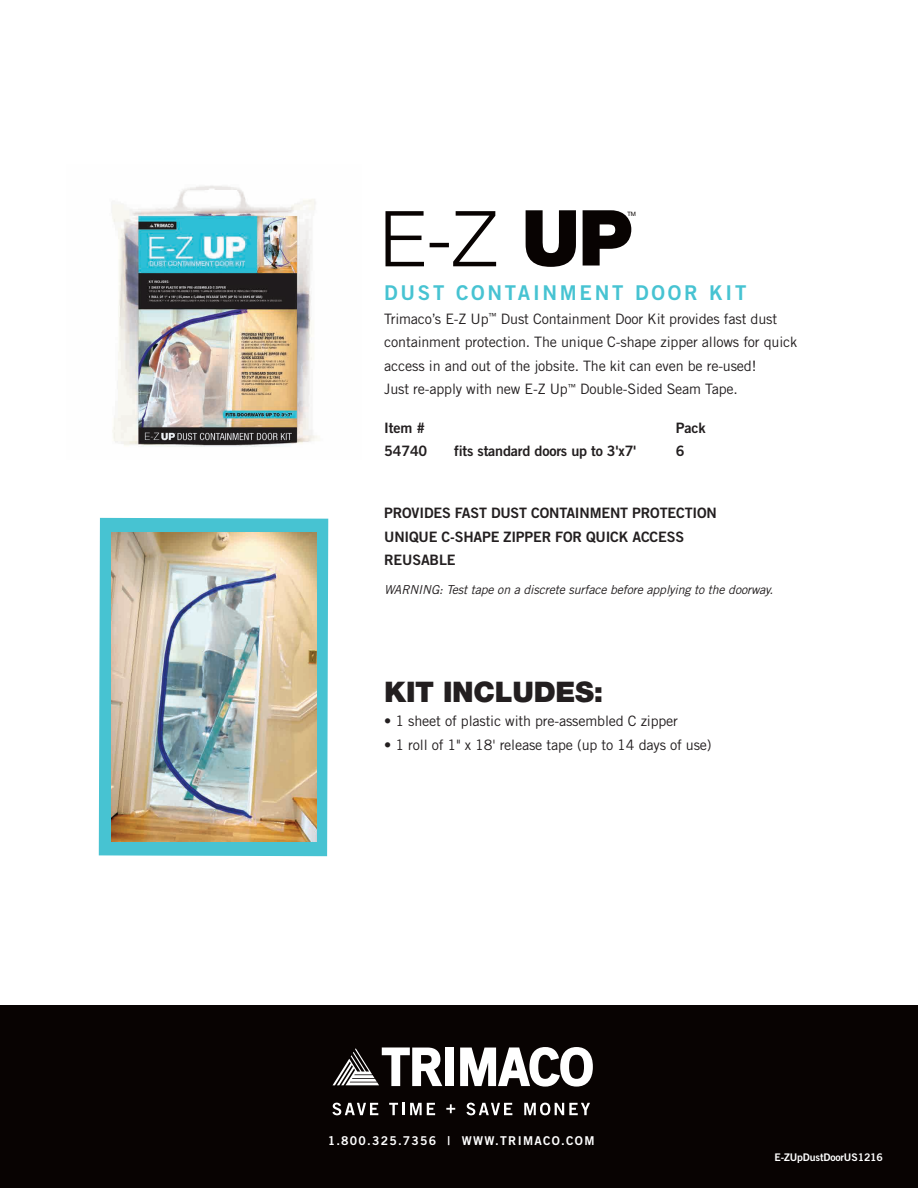
<style>
.page{position:relative;width:918px;height:1188px;background:#fff}
.page>*{position:absolute;margin:0;border:0;box-sizing:border-box;transform-origin:0 0}
.t1{font:300 77.25px "Helvetica Neue";color:#080302}
.t2{font:900 28.35px "Helvetica Neue";letter-spacing:-.01em;color:#231f20}
.t3{font:20.4px "Trade Gothic Bold Two";letter-spacing:.135em;color:#47c3d2}
.t4{font:14.4px/23.5px "Trade Gothic";letter-spacing:-.01em;color:#231f20}
.t5{font:14.4px/23.5px "Trade Gothic Bold Two";letter-spacing:-.01em;color:#231f20}
.t6{font:italic 12.3px "Trade Gothic";letter-spacing:-.01em;color:#231f20}
.t7{font:12.15px "Trade Gothic Bold Two";letter-spacing:.105em;color:#fff}
.t8{font:10.5px "Trade Gothic Bold Two";letter-spacing:-.01em;color:#fff}
.t9{font:6px "Helvetica Neue";color:#080302}
.s1{font-weight:900;font-size:77.4px}
</style>
<div class="page">
<svg style="left:99px;top:518px;width:229px;height:338px;background:#59c2cb"></svg>
<img style="left:112px;top:185px;width:206px;height:262px">
<div style="left:0;top:1006px;width:918px;height:182px;background:#080302"></div>
<div style="left:445px;top:1048px;width:9px;height:38px;background:#fff"></div>
<svg style="left:460px;top:1047px;width:133px;height:40px"></svg>
<svg style="left:333px;top:1047px;width:109px;height:39px"></svg>
<svg style="left:332px;top:1103px;width:46px;height:12px"></svg>
<svg style="left:389px;top:1103px;width:46px;height:12px"></svg>
<svg style="left:446px;top:1104px;width:9px;height:9px"></svg>
<svg style="left:466px;top:1103px;width:46px;height:12px"></svg>
<svg style="left:524px;top:1103px;width:66px;height:12px"></svg>
<img style="left:111px;top:533px;width:205px;height:308px">
<h1 class="t1" style="left:380px;top:192px;width:254px">E-Z <span class="s1">UP</span></h1>
<p class="t9" style="left:628px;top:210px;width:10px">TM</p>
<h3 class="t3" style="left:384px;top:280px;width:364px">DUST CONTAINMENT DOOR KIT</h3>
<p class="t4" style="left:384px;top:306px;width:415px">Trimaco’s E-Z Up<sup>™</sup> Dust Containment Door Kit provides fast dust containment protection. The unique C-shape zipper allows for quick access in and out of the jobsite. The kit can even be re-used!<br>Just re-apply with new E-Z Up<sup>™</sup> Double-Sided Seam Tape.</p>
<p class="t5" style="left:384px;top:415px;width:42px">Item #</p>
<p class="t5" style="left:676px;top:415px;width:31px">Pack</p>
<p class="t5" style="left:384px;top:439px;width:45px">54740</p>
<p class="t5" style="left:454px;top:439px;width:184px">fits standard doors up to 3'x7'</p>
<p class="t5" style="left:676px;top:439px;width:10px">6</p>
<p class="t5" style="left:384px;top:501px;width:334px">PROVIDES FAST DUST CONTAINMENT PROTECTION<br>UNIQUE C-SHAPE ZIPPER FOR QUICK ACCESS<br>REUSABLE</p>
<p class="t6" style="left:384px;top:583px;width:391px">WARNING: Test tape on a discrete surface before applying to the doorway.</p>
<h2 class="t2" style="left:384px;top:675px;width:221px">KIT INCLUDES:</h2>
<p class="t4" style="left:384px;top:709px;width:295px">• 1 sheet of plastic with pre-assembled C zipper</p>
<p class="t4" style="left:384px;top:733px;width:329px">• 1 roll of 1" x 18' release tape (up to 14 days of use)</p>
<p class="t7" style="left:328px;top:1133px;width:268px">1.800.325.7356 | WWW.TRIMACO.COM</p>
<p class="t8" style="left:774px;top:1151px;width:110px">E-ZUpDustDoorUS1216</p>
</div>
